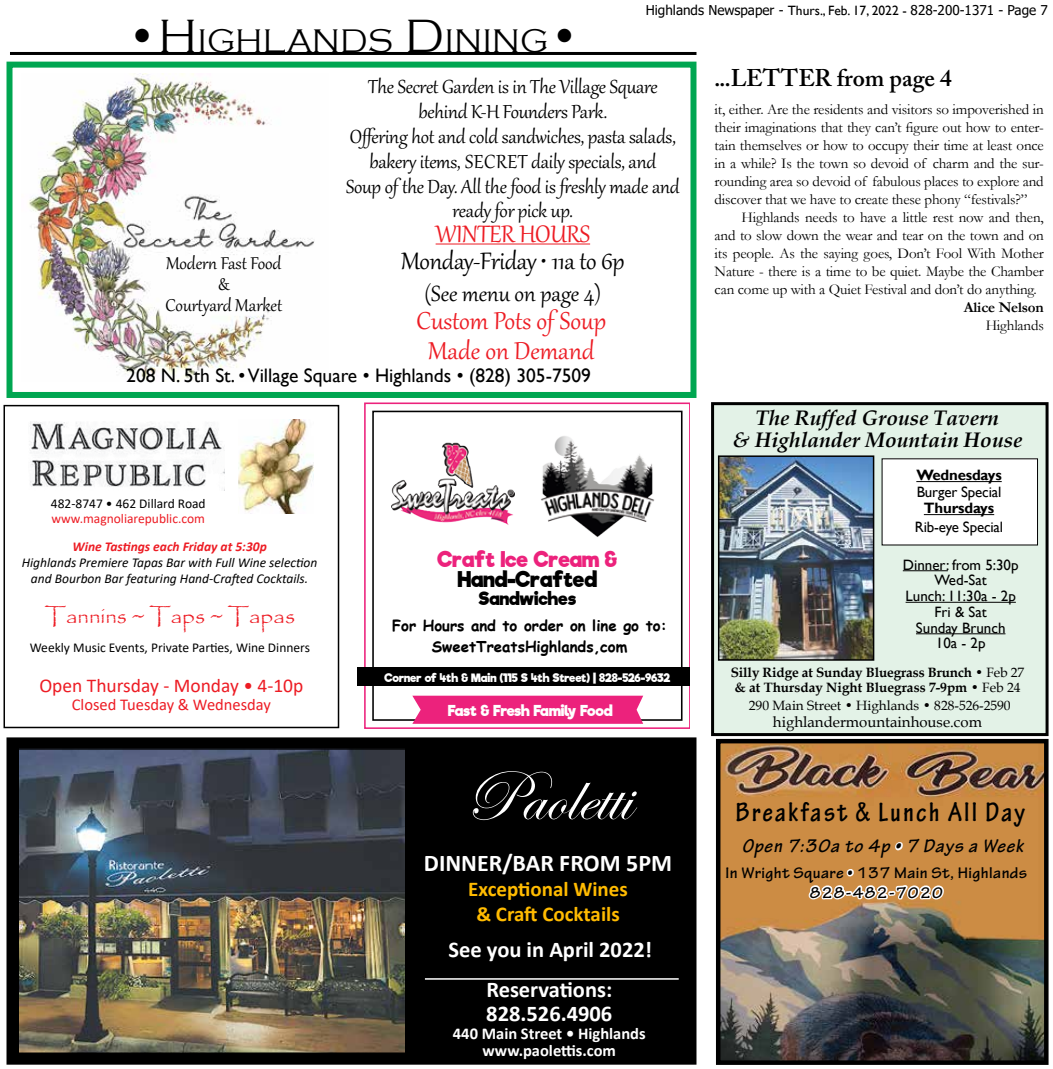
<style>
.page{position:relative;width:1053px;height:1069px;background:#fff}
.page>*{position:absolute;margin:0;border:0;box-sizing:border-box;transform-origin:0 0}
.t1{font:72px "Edwardian Script ITC";color:#fff}
.t2{font:300 33.6px "Copperplate Gothic";color:#000}
.t3{font:30px/30px "Gabriola";color:#ed1c24;text-align:center}
.t4{font:29.25px "Gabriola";letter-spacing:-.01em;color:#000}
.t5{font:29.25px "Gabriola";letter-spacing:-.01em;color:#ed1c24}
.t6{font:700 condensed 28.5px "Tekton Pro";letter-spacing:.075em;color:#000}
.t7{font:27px "Gabriola";color:#000}
.t8{font:600 24px "Adobe Caslon Pro";color:#000}
.t9{font:700 24px "Calibri";color:#fff}
.t10{font:23.25px/24.8px "Gabriola";letter-spacing:-.01em;color:#000;text-align:center}
.t11{font:700 22.5px/24px "Calibri";color:#fff}
.t12{font:22.5px "Papyrus";color:#ed1c24}
.t13{font:italic 700 21px/22.5px "Book Antiqua";color:#000;text-align:center}
.t14{font:700 21px/25.2px "Calibri";color:#fb0;text-align:center}
.t15{font:21px/21px "Gabriola";color:#000;text-align:center}
.t16{font:700 20.7px "Riffic Free";color:#ec227c}
.t17{font:700 20.7px "Riffic Free";color:#000}
.t18{font:19.5px "Gill Sans";color:#000}
.t19{font:19.5px "Calibri";color:#ed1c24}
.t20{font:italic 700 19.5px "Tekton Pro";letter-spacing:.05em;color:#000}
.t21{font:700 17.4px "Riffic Free";color:#000}
.t22{font:700 16.5px/19.8px "Tekton Pro";letter-spacing:.025em;color:#000;text-align:center}
.t23{font:700 16.5px/17.2px "Calibri";color:#fff;text-align:center}
.t24{font:16.5px "Calibri";color:#ed1c24}
.t25{font:15px/18px "Garamond";letter-spacing:-.01em;color:#000;text-align:justify}
.t26{font:15px/15.8px "Gill Sans";color:#000;text-align:center}
.t27{font:700 15px/21px "Comic Sans MS";color:#000;text-align:center}
.t28{font:15px "Book Antiqua";color:#000}
.t29{font:700 15px "Gill Sans";letter-spacing:-.01em;color:#000}
.t30{font:700 15px "Garamond";letter-spacing:-.01em;color:#000}
.t31{font:700 14.4px "Riffic Free";letter-spacing:-.01em;color:#fff}
.t32{font:italic 13.5px/16.2px "Calibri";color:#000;text-align:center}
.t33{font:700 13.5px/15px "Book Antiqua";letter-spacing:-.01em;color:#000}
.t34{font:13.5px "Calibri";color:#000}
.t35{font:13.5px "Tahoma";color:#000}
.t36{font:13.5px "Book Antiqua";color:#000}
.t37{font:italic 700 13.5px "Calibri";color:#ed1c24}
.t38{font:13.5px "Calibri";color:#ed1c24}
.t39{font:700 11.25px "Riffic Free";letter-spacing:-.01em;color:#fff}
.s1{font-size:48px}
.s2{font-family:"Gill Sans"}
.s3{font-family:"Poppins";font-weight:900}
.s4{font-weight:400}
.s5{color:#fff}
</style>
<div class="page">
<div style="left:9px;top:739px;width:685px;height:323px;background:#000"></div>
<div style="left:7px;top:737px;width:689px;height:327px;border:4px solid #000"></div>
<img style="left:20px;top:751px;width:384px;height:299px">
<div style="left:17px;top:748px;width:390px;height:305px;border:2px solid #000"></div>
<hr style="left:425px;top:977px;width:254px;height:2px;background:#fff">
<img style="left:721px;top:743px;width:323px;height:316px">
<div style="left:716px;top:738px;width:333px;height:326px;border:4px solid #000"></div>
<div style="left:364px;top:402px;width:326px;height:326px;border:2px solid #ec227c"></div>
<div style="left:372px;top:410px;width:311px;height:310px;border:2px solid #000"></div>
<img style="left:392px;top:442px;width:122px;height:83px">
<img style="left:540px;top:436px;width:115px;height:101px">
<div style="left:358px;top:667px;width:332px;height:19px;background:#000"></div>
<svg style="left:412px;top:695px;width:231px;height:28px;background:#ec2e83"></svg>
<svg style="left:6px;top:61px;width:691px;height:337px"></svg>
<img style="left:22px;top:74px;width:307px;height:307px">
<hr style="left:436px;top:243px;width:154px;height:1px;background:#ed1c24">
<svg style="left:3px;top:404px;width:337px;height:324px"></svg>
<img style="left:28px;top:421px;width:196px;height:69px">
<img style="left:238px;top:419px;width:76px;height:94px">
<div style="left:713px;top:403px;width:334px;height:331px;background:#e3f2e7"></div>
<div style="left:711px;top:402px;width:338px;height:333px;border:3px solid #000"></div>
<img style="left:721px;top:458px;width:150px;height:199px">
<div style="left:718px;top:455px;width:156px;height:205px;border:2px solid #000"></div>
<hr style="left:903px;top:570px;width:45px;height:1px;background:#000">
<hr style="left:906px;top:601px;width:110px;height:1px;background:#000">
<hr style="left:916px;top:633px;width:89px;height:1px;background:#000">
<div style="left:882px;top:458px;width:156px;height:87px;background:#fff"></div>
<hr style="left:916px;top:481px;width:86px;height:1px;background:#000">
<hr style="left:924px;top:514px;width:70px;height:1px;background:#000">
<hr style="left:10px;top:52px;width:686px;height:3px;background:#000">
<h2 class="t2" style="left:126px;top:23px;width:456px"><span class="s1">•H</span>IGHLANDS <span class="s1">D</span>INING<span class="s1">•</span></h2>
<p class="t35" style="left:646px;top:1px;width:404px">Highlands Newspaper - <span class="s2">Thurs., Feb. 17, 2022 -</span> 828-200-1371 - Page 7</p>
<h3 class="t15" style="left:165px;top:251px;width:118px">Modern Fast Food &amp;<br>Courtyard Market</h3>
<h3 class="t10" style="left:346px;top:73px;width:335px">The Secret Garden is in The Village Square behind K-H Founders Park.<br>Offering hot and cold sandwiches, pasta salads, bakery items, SECRET daily specials, and<br>Soup of the Day. All the food is freshly made and ready for pick up.</h3>
<h3 class="t5" style="left:436px;top:215px;width:156px">WINTER HOURS</h3>
<h3 class="t4" style="left:401px;top:242px;width:225px">Monday-Friday • 11a to 6p</h3>
<h3 class="t7" style="left:424px;top:275px;width:178px">(See menu on page 4)</h3>
<h3 class="t3" style="left:417px;top:303px;width:191px">Custom Pots of Soup<br>Made on Demand</h3>
<h3 class="t18" style="left:126px;top:364px;width:466px">208 N. 5th St. • Village Square • Highlands • (828) 305-7509</h3>
<p class="t34" style="left:51px;top:494px;width:156px">482-8747 • 462 Dillard Road</p>
<p class="t38" style="left:52px;top:509px;width:155px">www.magnoliarepublic.com</p>
<p class="t37" style="left:72px;top:537px;width:196px">Wine Tastings each Friday at 5:30p</p>
<p class="t32" style="left:22px;top:554px;width:297px">Highlands Premiere Tapas Bar with Full Wine selection and Bourbon Bar featuring Hand-Crafted Cocktails.</p>
<h3 class="t12" style="left:45px;top:602px;width:252px">Tannins ~ Taps ~ Tapas</h3>
<p class="t34" style="left:30px;top:638px;width:282px">Weekly Music Events, Private Parties, Wine Dinners</p>
<h3 class="t19" style="left:39px;top:671px;width:266px">Open Thursday - Monday • 4-10p</h3>
<p class="t24" style="left:72px;top:692px;width:201px">Closed Tuesday &amp; Wednesday</p>
<h3 class="t16" style="left:438px;top:546px;width:181px">Craft Ice Cream &amp;</h3>
<h3 class="t17" style="left:458px;top:567px;width:141px">Hand-Crafted</h3>
<p class="t21" style="left:479px;top:587px;width:99px">Sandwiches</p>
<p class="t27" style="left:392px;top:614px;width:277px">For Hours and to order on line go to:<br>SweetTreatsHighlands,com</p>
<p class="t39" style="left:384px;top:670px;width:287px">Corner of 4th &amp; Main (115 S 4th Street) <span class="s3">|</span> 828-526-9632</p>
<p class="t31" style="left:448px;top:701px;width:166px">Fast &amp; Fresh Family Food</p>
<h1 class="t1" style="left:465px;top:757px;width:168px">Paoletti</h1>
<h3 class="t9" style="left:424px;top:845px;width:250px">DINNER/BAR FROM 5PM</h3>
<h3 class="t14" style="left:468px;top:875px;width:161px">Exceptional Wines &amp; Craft Cocktails</h3>
<h3 class="t11" style="left:449px;top:937px;width:205px">See you in April 2022!</h3>
<h3 class="t11" style="left:486px;top:977px;width:128px">Reservations:<br>828.526.4906</h3>
<p class="t23" style="left:453px;top:1023px;width:194px">440 Main Street • Highlands www.paolettis.com</p>
<h3 class="t8" style="left:714px;top:64px;width:239px">...LETTER from page 4</h3>
<p class="t25" style="left:715px;top:100px;width:331px">it, either. Are the residents and visitors so impoverished in their imaginations that they can’t figure out how to enter&shy;tain themselves or how to occupy their time at least once in a while? Is the town so devoid of charm and the sur&shy;rounding area so devoid of fabulous places to explore and discover that we have to create these phony “festivals?”</p>
<p class="t25" style="left:715px;top:208px;width:331px;text-indent:27px">Highlands needs to have a little rest now and then, and to slow down the wear and tear on the town and on its people. As the saying goes, Don’t Fool With Mother Nature - there is a time to be quiet. Maybe the Chamber can come up with a Quiet Festival and don’t do anything.</p>
<p class="t30" style="left:964px;top:297px;width:82px">Alice Nelson</p>
<p class="t25" style="left:986px;top:316px;width:60px">Highlands</p>
<h3 class="t13" style="left:732px;top:406px;width:291px">The Ruffed Grouse Tavern<br>&amp; Highlander Mountain House</h3>
<p class="t29" style="left:916px;top:466px;width:87px">Wednesdays</p>
<p class="t26" style="left:917px;top:484px;width:86px">Burger Special</p>
<p class="t29" style="left:924px;top:499px;width:72px">Thursdays</p>
<p class="t26" style="left:915px;top:518px;width:90px">Rib-eye Special</p>
<p class="t26" style="left:903px;top:557px;width:117px">Dinner: from 5:30p<br>Wed-Sat<br>Lunch: 11:30a - 2p<br>Fri &amp; Sat<br>Sunday Brunch<br>10a - 2p</p>
<p class="t33" style="left:731px;top:664px;width:295px">Silly Ridge at Sunday Bluegrass Brunch <span class="s4">• Feb 27 </span>&amp; at Thursday Night Bluegrass 7-9pm <span class="s4">• Feb 24</span></p>
<p class="t36" style="left:749px;top:696px;width:263px">290 Main Street • Highlands • 828-526-2590</p>
<p class="t28" style="left:773px;top:711px;width:211px">highlandermountainhouse.com</p>
<h3 class="t6" style="left:736px;top:795px;width:291px">Breakfast &amp; Lunch All Day</h3>
<h3 class="t20" style="left:742px;top:834px;width:283px">Open 7:30a to 4p <span class="s5">•</span> 7 Days a Week</h3>
<p class="t22" style="left:726px;top:862px;width:303px">In Wright Square <span class="s5">•</span> 137 Main St, Highlands<br><span class="s5">828-482-7020</span></p>
</div>
